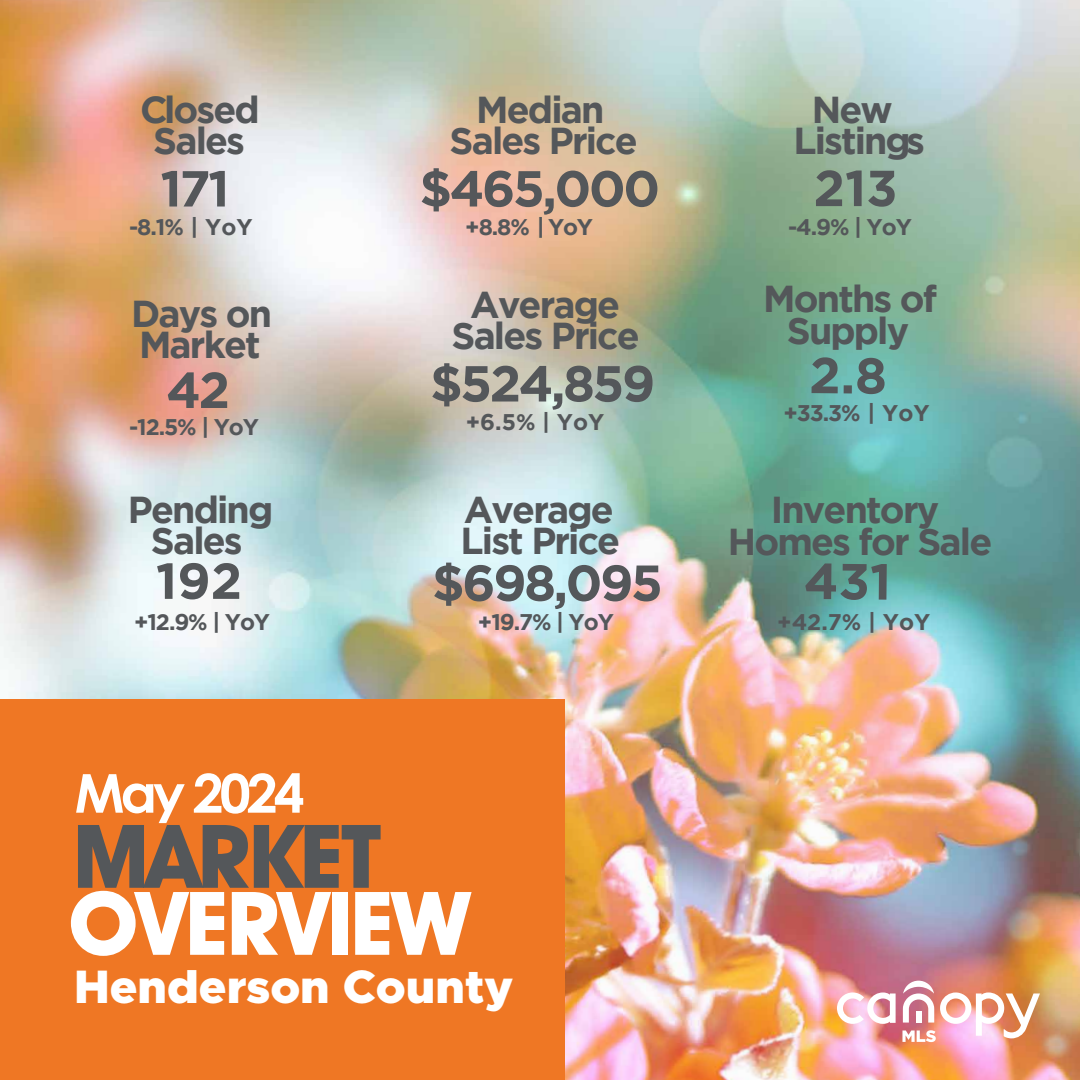
<style>
.page{position:relative;width:1080px;height:1080px;background:#fff}
.page>*{position:absolute;margin:0;border:0;box-sizing:border-box;transform-origin:0 0}
.t1{font:88.2px "Avant Guard Bold SWFTE";letter-spacing:-.025em;color:#fff}
.t2{font:88.2px "Avant Guard Bold SWFTE";letter-spacing:-.025em;color:#54575a}
.t3{font:700 53.6px "Century Gothic";letter-spacing:-.075em;color:#fff}
.t4{font:700 50.5px "Gotham";letter-spacing:-.05em;color:#54575a}
.t5{font:900 47.1px "Metropolis";color:#fff}
.t6{font:700 37.4px/31.3px "Gotham";letter-spacing:-.05em;color:#54575a;text-align:center}
.t7{font:700 22.6px "Gotham";letter-spacing:-.05em;color:#54575a}
</style>
<div class="page">
<img style="left:0;top:0;width:1080px;height:1080px">
<div style="left:0;top:700px;width:564px;height:380px;background:#ef7724"></div>
<svg style="left:837px;top:992px;width:59px;height:32px"></svg>
<svg style="left:902px;top:981px;width:138px;height:61px"></svg>
<svg style="left:812px;top:357px;width:73px;height:37px;background:#6ebcb3"></svg>
<svg style="left:805px;top:563px;width:82px;height:37px;background:#60a69a"></svg>
<p class="t6" style="left:140px;top:93px;width:121px">Closed<br>Sales</p>
<h3 class="t4" style="left:160px;top:159px;width:71px">171</h3>
<p class="t7" style="left:129px;top:214px;width:125px">-8.1% | YoY</p>
<p class="t6" style="left:131px;top:297px;width:143px;text-align:left">Days on<br>Market</p>
<h3 class="t4" style="left:166px;top:361px;width:65px">42</h3>
<p class="t7" style="left:129px;top:414px;width:132px">-12.5% | YoY</p>
<p class="t6" style="left:128px;top:493px;width:147px">Pending<br>Sales</p>
<h3 class="t4" style="left:156px;top:552px;width:88px">192</h3>
<p class="t7" style="left:134px;top:609px;width:138px">+12.9% | YoY</p>
<p class="t6" style="left:450px;top:93px;width:190px">Median<br>Sales Price</p>
<p class="t6" style="left:793px;top:93px;width:133px">New<br>Listings</p>
<h3 class="t4" style="left:419px;top:159px;width:242px">$465,000</h3>
<h3 class="t4" style="left:813px;top:159px;width:86px">213</h3>
<p class="t7" style="left:465px;top:214px;width:129px">+8.8% | YoY</p>
<p class="t7" style="left:788px;top:214px;width:125px">-4.9% | YoY</p>
<p class="t6" style="left:452px;top:288px;width:190px">Average<br>Sales Price</p>
<h3 class="t4" style="left:430px;top:354px;width:227px">$524,859</h3>
<p class="t7" style="left:466px;top:409px;width:140px">+6.5% | YoY</p>
<p class="t6" style="left:461px;top:493px;width:161px;text-align:left">Average<br>List Price</p>
<h3 class="t4" style="left:432px;top:554px;width:232px">$698,095</h3>
<p class="t7" style="left:478px;top:609px;width:137px">+19.7% | YoY</p>
<p class="t6" style="left:763px;top:283px;width:175px">Months of<br>Supply</p>
<p class="t7" style="left:784px;top:400px;width:148px">+33.3% | YoY</p>
<p class="t6" style="left:728px;top:492px;width:266px;line-height:32px">Inventory<br>Homes for Sale</p>
<p class="t7" style="left:777px;top:609px;width:155px">+42.7% | YoY</p>
<h2 class="t3" style="left:75px;top:753px;width:232px">May 2024</h2>
<h1 class="t2" style="left:73px;top:802px;width:309px">MARKET</h1>
<h1 class="t1" style="left:69px;top:869px;width:403px">OVERVIEW</h1>
<p class="t5" style="left:74px;top:956px;width:441px">Henderson County</p>
</div>
